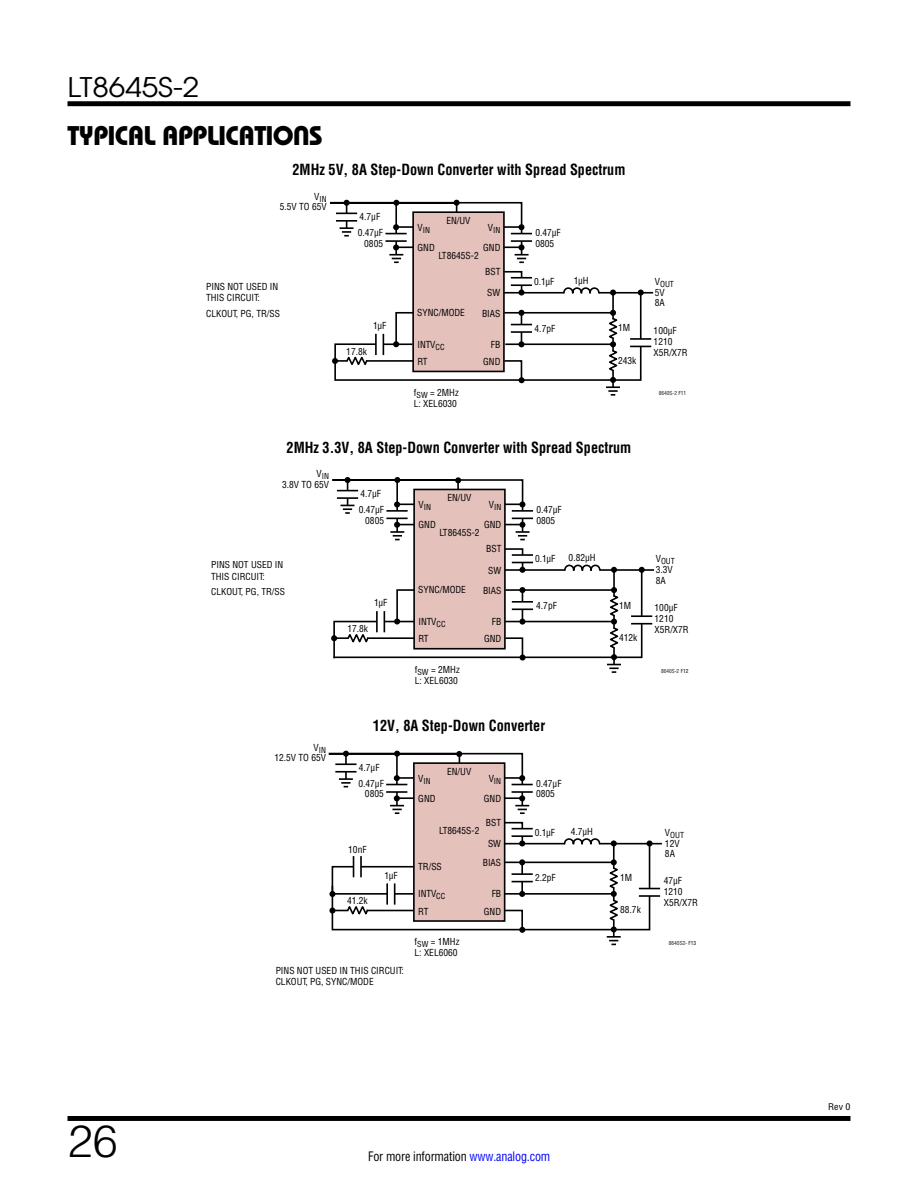
<style>
.page{position:relative;width:918px;height:1188px;background:#fff}
.page>*{position:absolute;margin:0;border:0;box-sizing:border-box;transform-origin:0 0}
.t1{font:300 45px "Helvetica";color:#000}
.t2{font:27px "Linear Bauhaus";letter-spacing:-.02em;color:#000}
.t3{font:27px "Avant Garde";color:#000;scale:1.1 1}
.t4{font:700 15px "Linear Helv Cond";color:#000;scale:.95 1}
.t5{font:12.75px "Linear Helv Cond";letter-spacing:-.01em;color:#000;scale:.95 1}
.t6{font:9.45px/10.8px "Linear Helv Cond";color:#000}
.t7{font:9.45px/11.4px "Linear Helv Cond";color:#010101}
.t8{font:9px "Linear Helv Cond";color:#000;scale:1.1 1}
.t9{font:8.1px "Linear Helv Cond";color:#000}
.t10{font:5.4px "Linear Helv Cond";color:#221f20}
.s1{color:#000}
.s2{color:#00f}
</style>
<div class="page">
<div style="left:68px;top:101px;width:782px;height:5px;background:#000"></div>
<div style="left:68px;top:1116px;width:782px;height:5px;background:#000"></div>
<hr style="left:504px;top:292px;width:149px;height:2px;background:#000">
<div style="left:413px;top:212px;width:91px;height:159px;background:#e5c1bc"></div>
<svg style="left:332px;top:270px;width:319px;height:126px"></svg>
<svg style="left:330px;top:200px;width:202px;height:63px"></svg>
<hr style="left:505px;top:569px;width:149px;height:2px;background:#000">
<div style="left:414px;top:489px;width:91px;height:160px;background:#e5c1bc"></div>
<hr style="left:631px;top:615px;width:21px;height:2px;background:#000">
<hr style="left:631px;top:623px;width:21px;height:2px;background:#000">
<svg style="left:331px;top:547px;width:314px;height:126px"></svg>
<svg style="left:332px;top:477px;width:201px;height:64px"></svg>
<hr style="left:504px;top:843px;width:158px;height:1px;background:#000">
<div style="left:414px;top:763px;width:91px;height:158px;background:#e5c1bc"></div>
<svg style="left:329px;top:821px;width:331px;height:124px"></svg>
<svg style="left:328px;top:751px;width:205px;height:63px"></svg>
<h2 class="t3" style="left:68px;top:70px;width:121px">LT8645S-2</h2>
<h2 class="t2" style="left:68px;top:119px;width:257px">TYPICAL APPLICATIONS</h2>
<h3 class="t4" style="left:293px;top:160px;width:352px">2MHz 5V, 8A Step-Down Converter with Spread Spectrum</h3>
<p class="t9" style="left:314px;top:194px;width:14px"><sup>V</sup>IN</p>
<p class="t6" style="left:280px;top:201px;width:48px">5.5V TO 65V</p>
<p class="t7" style="left:206px;top:280px;width:74px">PINS NOT USED IN<br>THIS CIRCUIT:</p>
<p class="t7" style="left:206px;top:307px;width:75px">CLKOUT, PG, TR/SS</p>
<p class="t6" style="left:359px;top:211px;width:22px">4.7µF</p>
<p class="t6" style="left:446px;top:215px;width:26px">EN/UV</p>
<p class="t6" style="left:438px;top:250px;width:42px">LT8645S-2</p>
<p class="t9" style="left:418px;top:225px;width:14px"><sup>V</sup>IN</p>
<p class="t9" style="left:488px;top:225px;width:14px"><sup>V</sup>IN</p>
<p class="t6" style="left:358px;top:227px;width:27px;text-align:right">0.47µF<br>0805</p>
<p class="t6" style="left:535px;top:227px;width:27px">0.47µF<br>0805</p>
<p class="t6" style="left:418px;top:242px;width:19px">GND</p>
<p class="t6" style="left:483px;top:242px;width:19px">GND</p>
<p class="t6" style="left:373px;top:320px;width:15px">1µF</p>
<p class="t6" style="left:346px;top:346px;width:22px">17.8k</p>
<p class="t6" style="left:417px;top:307px;width:49px">SYNC/MODE</p>
<p class="t6" style="left:485px;top:266px;width:17px">BST</p>
<p class="t6" style="left:482px;top:282px;width:20px;line-height:20.5px;text-align:center">SW<br>BIAS</p>
<p class="t6" style="left:418px;top:339px;width:29px">INTV<sub>CC</sub></p>
<p class="t6" style="left:491px;top:339px;width:11px">FB</p>
<p class="t6" style="left:418px;top:356px;width:12px">RT</p>
<p class="t6" style="left:483px;top:356px;width:19px">GND</p>
<p class="t6" style="left:414px;top:387px;width:46px">f<sub>SW</sub> = 2MHz<br>L: XEL6030</p>
<p class="t6" style="left:574px;top:275px;width:16px">1µH</p>
<p class="t6" style="left:534px;top:276px;width:22px">0.1µF</p>
<p class="t6" style="left:535px;top:323px;width:22px">4.7pF</p>
<p class="t6" style="left:654px;top:325px;width:36px">100µF<br>1210<br>X5R/X7R</p>
<p class="t9" style="left:655px;top:279px;width:21px"><sup>V</sup>OUT</p>
<p class="t6" style="left:655px;top:287px;width:11px">5V<br>8A</p>
<p class="t6" style="left:618px;top:322px;width:14px">1M</p>
<p class="t6" style="left:618px;top:355px;width:20px">243k</p>
<p class="t10" style="left:659px;top:390px;width:29px">8640S-2 <span class="s1">F11</span></p>
<h3 class="t4" style="left:287px;top:438px;width:364px">2MHz 3.3V, 8A Step-Down Converter with Spread Spectrum</h3>
<p class="t9" style="left:317px;top:471px;width:14px"><sup>V</sup>IN</p>
<p class="t6" style="left:282px;top:479px;width:48px">3.8V TO 65V</p>
<p class="t7" style="left:211px;top:559px;width:74px">PINS NOT USED IN<br>THIS CIRCUIT:</p>
<p class="t7" style="left:211px;top:586px;width:75px">CLKOUT, PG, TR/SS</p>
<p class="t9" style="left:314px;top:745px;width:14px"><sup>V</sup>IN</p>
<p class="t6" style="left:274px;top:752px;width:53px">12.5V TO 65V</p>
<p class="t6" style="left:360px;top:489px;width:22px">4.7µF</p>
<p class="t6" style="left:447px;top:492px;width:26px">EN/UV</p>
<p class="t6" style="left:439px;top:527px;width:42px">LT8645S-2</p>
<p class="t9" style="left:419px;top:502px;width:14px"><sup>V</sup>IN</p>
<p class="t9" style="left:489px;top:502px;width:14px"><sup>V</sup>IN</p>
<p class="t6" style="left:359px;top:504px;width:27px;text-align:right">0.47µF<br>0805</p>
<p class="t6" style="left:536px;top:504px;width:27px">0.47µF<br>0805</p>
<p class="t6" style="left:419px;top:519px;width:19px">GND</p>
<p class="t6" style="left:484px;top:519px;width:19px">GND</p>
<p class="t6" style="left:374px;top:597px;width:15px">1µF</p>
<p class="t6" style="left:347px;top:624px;width:22px">17.8k</p>
<p class="t6" style="left:418px;top:585px;width:49px">SYNC/MODE</p>
<p class="t6" style="left:486px;top:543px;width:17px">BST</p>
<p class="t6" style="left:483px;top:560px;width:20px;line-height:20.5px;text-align:center">SW<br>BIAS</p>
<p class="t6" style="left:419px;top:616px;width:29px">INTV<sub>CC</sub></p>
<p class="t6" style="left:492px;top:616px;width:11px">FB</p>
<p class="t6" style="left:419px;top:633px;width:12px">RT</p>
<p class="t6" style="left:484px;top:633px;width:19px">GND</p>
<p class="t6" style="left:415px;top:664px;width:46px">f<sub>SW</sub> = 2MHz<br>L: XEL6030</p>
<p class="t6" style="left:569px;top:552px;width:29px">0.82µH</p>
<p class="t6" style="left:535px;top:553px;width:22px">0.1µF</p>
<p class="t6" style="left:536px;top:600px;width:22px">4.7pF</p>
<p class="t6" style="left:655px;top:602px;width:36px">100µF<br>1210<br>X5R/X7R</p>
<p class="t9" style="left:656px;top:556px;width:21px"><sup>V</sup>OUT</p>
<p class="t6" style="left:656px;top:564px;width:19px">3.3V<br>8A</p>
<p class="t6" style="left:619px;top:600px;width:14px">1M</p>
<p class="t6" style="left:619px;top:632px;width:20px">412k</p>
<p class="t10" style="left:661px;top:667px;width:29px">8640S-2 <span class="s1">F12</span></p>
<h3 class="t4" style="left:373px;top:717px;width:183px">12V, 8A Step-Down Converter</h3>
<p class="t6" style="left:359px;top:762px;width:22px">4.7µF</p>
<p class="t6" style="left:447px;top:766px;width:26px">EN/UV</p>
<p class="t9" style="left:418px;top:776px;width:14px"><sup>V</sup>IN</p>
<p class="t9" style="left:489px;top:776px;width:14px"><sup>V</sup>IN</p>
<p class="t6" style="left:358px;top:778px;width:27px;text-align:right">0.47µF<br>0805</p>
<p class="t6" style="left:536px;top:778px;width:27px">0.47µF<br>0805</p>
<p class="t6" style="left:418px;top:793px;width:19px">GND</p>
<p class="t6" style="left:484px;top:793px;width:19px">GND</p>
<p class="t6" style="left:348px;top:844px;width:20px">10nF</p>
<p class="t6" style="left:347px;top:895px;width:22px">41.2k</p>
<p class="t6" style="left:384px;top:870px;width:15px">1µF</p>
<p class="t6" style="left:486px;top:817px;width:17px">BST</p>
<p class="t6" style="left:439px;top:825px;width:42px">LT8645S-2</p>
<p class="t6" style="left:418px;top:861px;width:25px">TR/SS</p>
<p class="t6" style="left:483px;top:834px;width:20px;line-height:19.2px;text-align:center">SW<br>BIAS</p>
<p class="t6" style="left:418px;top:888px;width:29px">INTV<sub>CC</sub></p>
<p class="t6" style="left:492px;top:888px;width:11px">FB</p>
<p class="t6" style="left:418px;top:906px;width:12px">RT</p>
<p class="t6" style="left:484px;top:906px;width:19px">GND</p>
<p class="t6" style="left:415px;top:937px;width:46px">f<sub>SW</sub> = 1MHz<br>L: XEL6060</p>
<p class="t6" style="left:571px;top:826px;width:24px">4.7µH</p>
<p class="t6" style="left:535px;top:827px;width:22px">0.1µF</p>
<p class="t6" style="left:535px;top:872px;width:22px">2.2pF</p>
<p class="t6" style="left:664px;top:876px;width:36px">47µF<br>1210<br>X5R/X7R</p>
<p class="t9" style="left:665px;top:830px;width:21px"><sup>V</sup>OUT</p>
<p class="t6" style="left:665px;top:838px;width:16px">12V<br>8A</p>
<p class="t6" style="left:620px;top:872px;width:14px">1M</p>
<p class="t6" style="left:620px;top:904px;width:22px">88.7k</p>
<p class="t10" style="left:669px;top:939px;width:29px">8640S2- <span class="s1">F13</span></p>
<h1 class="t1" style="left:68px;top:1113px;width:52px">26</h1>
<p class="t6" style="left:276px;top:965px;width:130px">PINS NOT USED IN THIS CIRCUIT:<br>CLKOUT, PG, SYNC/MODE</p>
<h3 class="t5" style="left:368px;top:1148px;width:193px">For more information <span class="s2">www.analog.com</span></h3>
<p class="t8" style="left:828px;top:1102px;width:22px">Rev 0</p>
</div>
